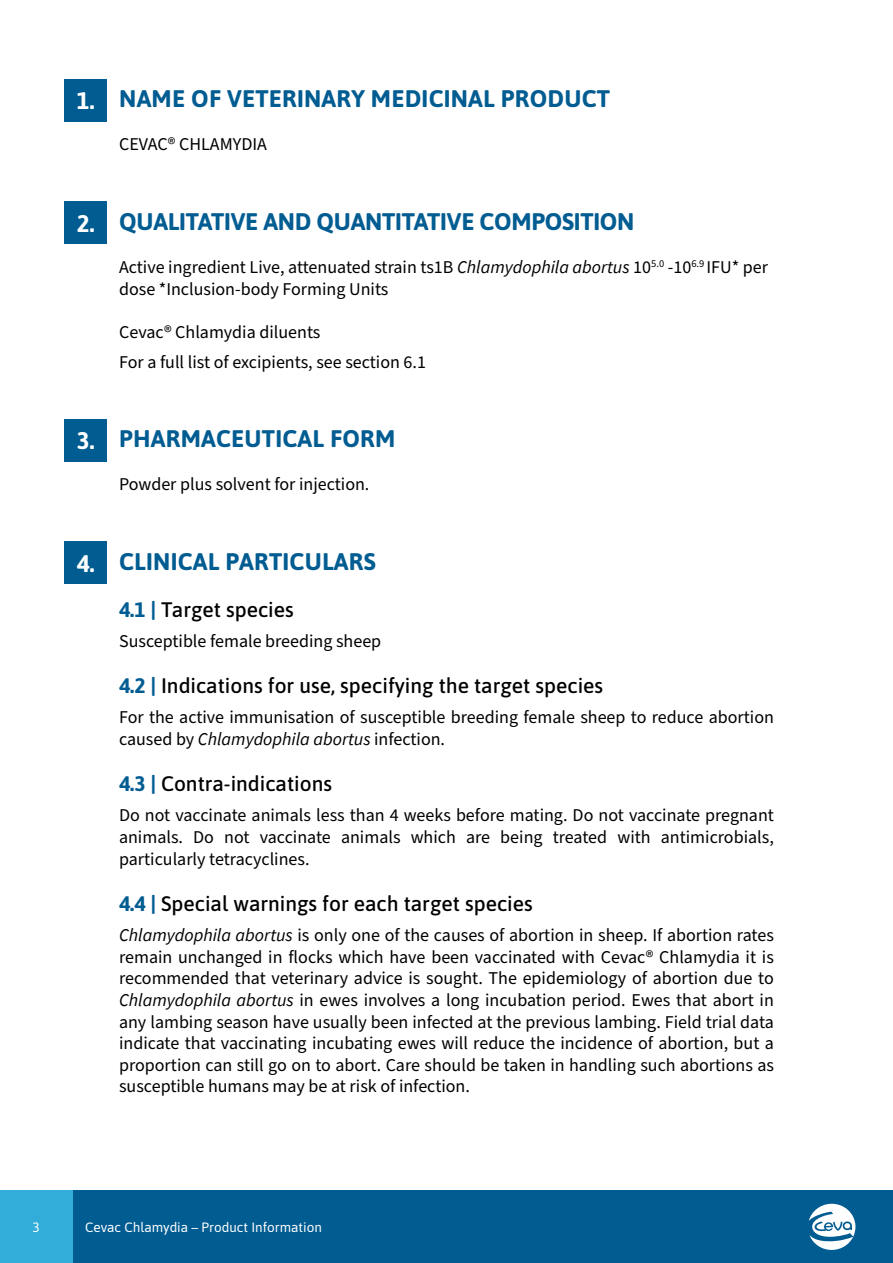
<style>
.page{position:relative;width:893px;height:1263px;background:#fff}
.page>*{position:absolute;margin:0;border:0;box-sizing:border-box;transform-origin:0 0}
.t1{font:700 24px "Asap";letter-spacing:.01em;color:#015c92}
.t2{font:700 24px "Asap";letter-spacing:-.01em;color:#015c92}
.t3{font:700 24px "Asap";color:#fff}
.t4{font:500 21px "Asap";color:#000001}
.t5{font:18px/21.6px "Source Sans Pro";color:#000001}
.t6{font:13.5px "Asap";color:#fff}
.s1{font-style:italic}
.s2{font-weight:700;color:#015c92}
</style>
<div class="page">
<div style="left:0;top:1191px;width:893px;height:72px;background:#015c92"></div>
<div style="left:0;top:1191px;width:72px;height:72px;background:#32add9"></div>
<svg style="left:809px;top:1203px;width:47px;height:47px"></svg>
<div style="left:64px;top:79px;width:43px;height:43px;background:#015c92"></div>
<div style="left:64px;top:202px;width:43px;height:42px;background:#015c92"></div>
<div style="left:64px;top:419px;width:43px;height:42px;background:#015c92"></div>
<div style="left:64px;top:542px;width:43px;height:42px;background:#015c92"></div>
<h1 class="t3" style="left:77px;top:84px;width:19px">3.</h1>
<h1 class="t3" style="left:77px;top:84px;width:14px">1</h1>
<h1 class="t1" style="left:119px;top:82px;width:492px">NAME OF VETERINARY MEDICINAL PRODUCT</h1>
<p class="t5" style="left:119px;top:134px;width:149px">CEVAC® CHLAMYDIA</p>
<h1 class="t3" style="left:77px;top:207px;width:19px">2.</h1>
<h1 class="t2" style="left:119px;top:205px;width:517px">QUALITATIVE AND QUANTITATIVE COMPOSITION</h1>
<p class="t5" style="left:119px;top:257px;width:650px">Active ingredient Live, attenuated strain ts1B <span class="s1">Chlamydophila abortus</span> 10<sup>5.0</sup> -10<sup>6.9</sup> IFU* per dose *Inclusion-body Forming Units</p>
<p class="t5" style="left:119px;top:317px;width:308px;line-height:30.2px">Cevac® Chlamydia diluents<br>For a full list of excipients, see section 6.1</p>
<h1 class="t3" style="left:77px;top:424px;width:19px">3.</h1>
<h1 class="t1" style="left:119px;top:422px;width:278px">PHARMACEUTICAL FORM</h1>
<p class="t5" style="left:119px;top:474px;width:252px">Powder plus solvent for injection.</p>
<h1 class="t3" style="left:77px;top:547px;width:19px">4.</h1>
<h1 class="t1" style="left:119px;top:545px;width:258px">CLINICAL PARTICULARS</h1>
<p class="t4" style="left:119px;top:595px;width:176px"><span class="s2">4.1 |</span> Target species</p>
<p class="t5" style="left:119px;top:630px;width:264px">Susceptible female breeding sheep</p>
<p class="t4" style="left:119px;top:671px;width:486px"><span class="s2">4.2 |</span> Indications for use, specifying the target species</p>
<p class="t5" style="left:119px;top:707px;width:656px">For the active immunisation of susceptible breeding female sheep to reduce abortion caused by <span class="s1">Chlamydophila abortus</span> infection.</p>
<p class="t4" style="left:119px;top:769px;width:215px"><span class="s2">4.3 |</span> Contra-indications</p>
<p class="t5" style="left:119px;top:805px;width:656px;text-align:justify">Do not vaccinate animals less than 4 weeks before mating. Do not vaccinate pregnant animals. Do not vaccinate animals which are being treated with antimicrobials, particularly tetracyclines.</p>
<p class="t4" style="left:119px;top:889px;width:415px"><span class="s2">4.4 |</span> Special warnings for each target species</p>
<p class="t5" style="left:119px;top:925px;width:656px;text-align:justify"><span class="s1">Chlamydophila abortus</span> is only one of the causes of abortion in sheep. If abortion rates remain unchanged in flocks which have been vaccinated with Cevac® Chlamydia it is recommended that veterinary advice is sought. The epidemiology of abortion due to <span class="s1">Chlamydophila abortus</span> in ewes involves a long incubation period. Ewes that abort in any lambing season have usually been infected at the previous lambing. Field trial data indicate that vaccinating incubating ewes will reduce the incidence of abortion, but a proportion can still go on to abort. Care should be taken in handling such abortions as susceptible humans may be at risk of infection.</p>
<p class="t6" style="left:33px;top:1217px;width:9px">3</p>
<p class="t6" style="left:85px;top:1218px;width:238px">Cevac Chlamydia – Product Information</p>
</div>
